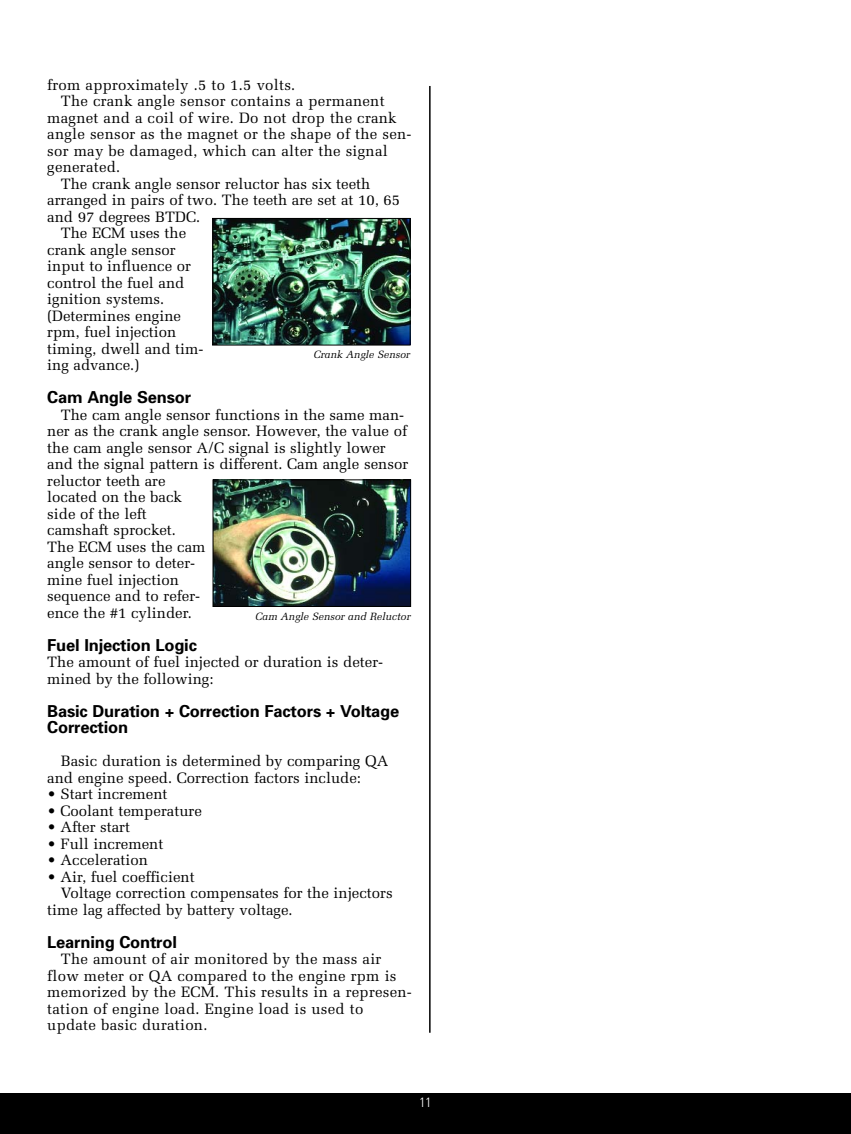
<style>
.page{position:relative;width:851px;height:1134px;background:#fff}
.page>*{position:absolute;margin:0;border:0;box-sizing:border-box;transform-origin:0 0}
.t1{font:700 16.5px/16.5px "Univers";letter-spacing:-.01em;color:#000}
.t2{font:15px/16.5px "Melior";color:#000}
.t3{font:300 condensed 13.5px "Univers";color:#fff}
.t4{font:italic 10.5px "Melior";color:#000}
</style>
<div class="page">
<div style="left:0;top:1093px;width:850px;height:41px;background:#000"></div>
<hr style="left:429px;top:86px;width:1px;height:947px;background:#000">
<img style="left:214px;top:220px;width:194px;height:123px">
<div style="left:212px;top:218px;width:198px;height:127px;border:1px solid #000"></div>
<img style="left:215px;top:481px;width:194px;height:124px">
<div style="left:213px;top:479px;width:198px;height:128px;border:1px solid #000"></div>
<p class="t2" style="left:47px;top:78px;width:250px">from approximately .5 to 1.5 volts.</p>
<p class="t2" style="left:61px;top:94px;width:325px">The crank angle sensor contains a permanent</p>
<p class="t2" style="left:47px;top:111px;width:351px">magnet and a coil of wire. Do not drop the crank</p>
<p class="t2" style="left:47px;top:127px;width:366px">angle sensor as the magnet or the shape of the sen-</p>
<p class="t2" style="left:47px;top:144px;width:342px">sor may be damaged, which can alter the signal</p>
<p class="t2" style="left:47px;top:160px;width:75px">generated.</p>
<p class="t2" style="left:61px;top:177px;width:311px">The crank angle sensor reluctor has six teeth</p>
<p class="t2" style="left:47px;top:193px;width:354px">arranged in pairs of two. The teeth are set at 10, 65</p>
<p class="t2" style="left:47px;top:210px;width:154px">and 97 degrees BTDC.</p>
<p class="t2" style="left:61px;top:226px;width:127px">The ECM uses the</p>
<p class="t2" style="left:47px;top:243px;width:130px">crank angle sensor</p>
<p class="t2" style="left:47px;top:259px;width:145px">input to influence or</p>
<p class="t2" style="left:47px;top:276px;width:139px">control the fuel and</p>
<p class="t2" style="left:47px;top:292px;width:119px">ignition systems.</p>
<p class="t2" style="left:47px;top:309px;width:135px">(Determines engine</p>
<p class="t2" style="left:47px;top:325px;width:131px">rpm, fuel injection</p>
<p class="t2" style="left:47px;top:342px;width:158px">timing, dwell and tim-</p>
<p class="t2" style="left:47px;top:358px;width:94px">ing advance.)</p>
<p class="t1" style="left:47px;top:391px;width:145px">Cam Angle Sensor</p>
<p class="t2" style="left:47px;top:408px;width:362px;text-indent:14px">The cam angle sensor functions in the same man&shy;ner as the crank angle sensor. However, the value of the cam angle sensor A/C signal is slightly lower and the signal pattern is different. Cam angle sensor reluctor teeth are<br>located on the back<br>side of the left<br>camshaft sprocket.<br>The ECM uses the cam<br>angle sensor to deter-<br>mine fuel injection<br>sequence and to refer-<br>ence the #1 cylinder.</p>
<p class="t1" style="left:47px;top:638px;width:151px">Fuel Injection Logic</p>
<p class="t2" style="left:47px;top:655px;width:337px">The amount of fuel injected or duration is deter&shy;mined by the following:</p>
<p class="t1" style="left:47px;top:704px;width:353px">Basic Duration + Correction Factors + Voltage<br>Correction</p>
<p class="t2" style="left:47px;top:754px;width:342px;text-indent:14px">Basic duration is determined by comparing QA and engine speed. Correction factors include:</p>
<p class="t2" style="left:47px;top:787px;width:122px">• Start increment</p>
<p class="t2" style="left:47px;top:804px;width:156px">• Coolant temperature</p>
<p class="t2" style="left:47px;top:820px;width:84px">• After start</p>
<p class="t2" style="left:47px;top:837px;width:118px">• Full increment</p>
<p class="t2" style="left:47px;top:853px;width:102px">• Acceleration</p>
<p class="t2" style="left:47px;top:870px;width:149px">• Air, fuel coefficient</p>
<p class="t2" style="left:61px;top:886px;width:333px">Voltage correction compensates for the injectors</p>
<p class="t2" style="left:47px;top:903px;width:247px">time lag affected by battery voltage.</p>
<p class="t1" style="left:47px;top:935px;width:131px">Learning Control</p>
<p class="t2" style="left:47px;top:952px;width:366px;text-indent:14px">The amount of air monitored by the mass air flow meter or QA compared to the engine rpm is memorized by the ECM. This results in a represen&shy;tation of engine load. Engine load is used to update basic duration.</p>
<p class="t4" style="left:313px;top:351px;width:98px">Crank Angle Sensor</p>
<p class="t4" style="left:255px;top:612px;width:157px">Cam Angle Sensor and Reluctor</p>
<p class="t3" style="left:419px;top:1097px;width:13px">11</p>
</div>
